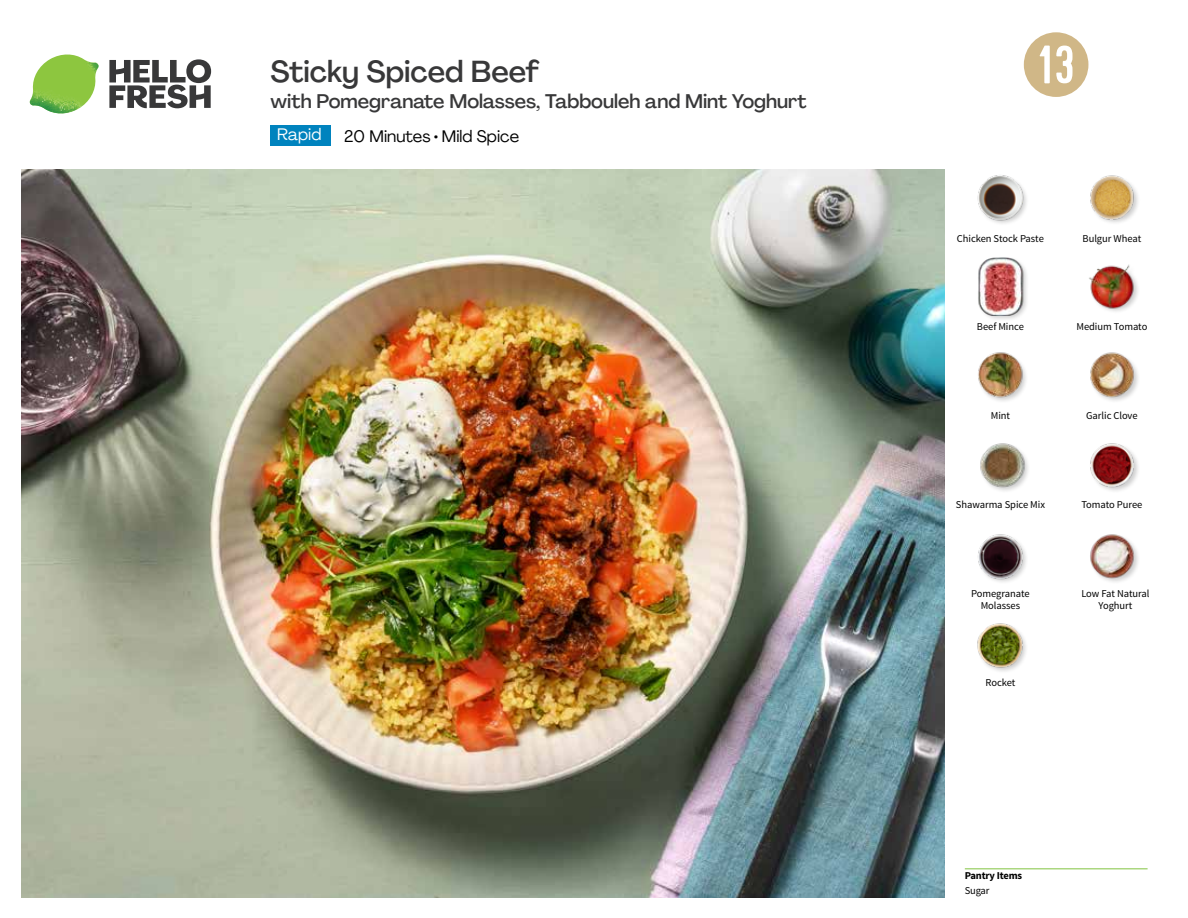
<style>
.page{position:relative;width:1188px;height:918px;background:#fff}
.page>*{position:absolute;margin:0;border:0;box-sizing:border-box;transform-origin:0 0}
.t1{font:54px "Kapra";color:#fff}
.t2{font:500 30px "Agrandir";letter-spacing:-.005em;color:#383839}
.t3{font:500 19.5px "Agrandir";color:#383839}
.t4{font:16.5px "Agrandir";color:#000}
.t5{font:16.5px "Agrandir";color:#fff}
.t6{font:10.5px/12px "Source Sans Pro";letter-spacing:-.005em;color:#000;text-align:center}
.t7{font:700 10.5px "Source Sans Pro";letter-spacing:-.02em;color:#000}
</style>
<div class="page">
<svg style="left:109px;top:59px;width:102px;height:49px"></svg>
<img style="left:30px;top:55px;width:69px;height:59px">
<img style="left:21px;top:170px;width:924px;height:728px">
<div style="left:271px;top:125px;width:60px;height:20px;background:#0083be"></div>
<img style="left:978px;top:534px;width:48px;height:48px">
<img style="left:977px;top:623px;width:49px;height:49px">
<img style="left:1090px;top:534px;width:48px;height:48px">
<img style="left:978px;top:352px;width:48px;height:49px">
<img style="left:1090px;top:443px;width:48px;height:48px">
<img style="left:980px;top:443px;width:48px;height:48px">
<img style="left:1090px;top:352px;width:48px;height:49px">
<img style="left:977px;top:175px;width:50px;height:49px">
<div style="left:978px;top:256px;width:52px;height:66px;background:#000;opacity:.2"></div>
<img style="left:978px;top:258px;width:51px;height:57px">
<img style="left:1089px;top:264px;width:49px;height:48px">
<img style="left:1090px;top:175px;width:48px;height:48px">
<hr style="left:965px;top:868px;width:183px;height:1px;background:#82c341">
<svg style="left:1023px;top:32px;width:66px;height:65px"></svg>
<h2 class="t2" style="left:271px;top:53px;width:271px">Sticky Spiced Beef</h2>
<h3 class="t3" style="left:271px;top:89px;width:538px">with Pomegranate Molasses, Tabbouleh and Mint Yoghurt</h3>
<h3 class="t5" style="left:277px;top:124px;width:46px">Rapid</h3>
<h3 class="t4" style="left:344px;top:126px;width:176px">20 Minutes • Mild Spice</h3>
<h1 class="t1" style="left:1039px;top:34px;width:36px">13</h1>
<p class="t6" style="left:957px;top:232px;width:89px">Chicken Stock Paste</p>
<p class="t6" style="left:1083px;top:232px;width:60px">Bulgur Wheat</p>
<p class="t6" style="left:977px;top:321px;width:48px">Beef Mince</p>
<p class="t6" style="left:1076px;top:321px;width:72px">Medium Tomato</p>
<p class="t6" style="left:991px;top:410px;width:21px">Mint</p>
<p class="t6" style="left:1086px;top:410px;width:53px">Garlic Clove</p>
<p class="t6" style="left:956px;top:499px;width:91px">Shawarma Spice Mix</p>
<p class="t6" style="left:1081px;top:499px;width:63px">Tomato Puree</p>
<p class="t6" style="left:971px;top:587px;width:60px">Pomegranate<br>Molasses</p>
<p class="t6" style="left:986px;top:676px;width:31px">Rocket</p>
<p class="t6" style="left:1081px;top:587px;width:70px">Low Fat Natural<br>Yoghurt</p>
<p class="t7" style="left:965px;top:869px;width:59px">Pantry Items</p>
<p class="t6" style="left:965px;top:885px;width:26px">Sugar</p>
</div>
